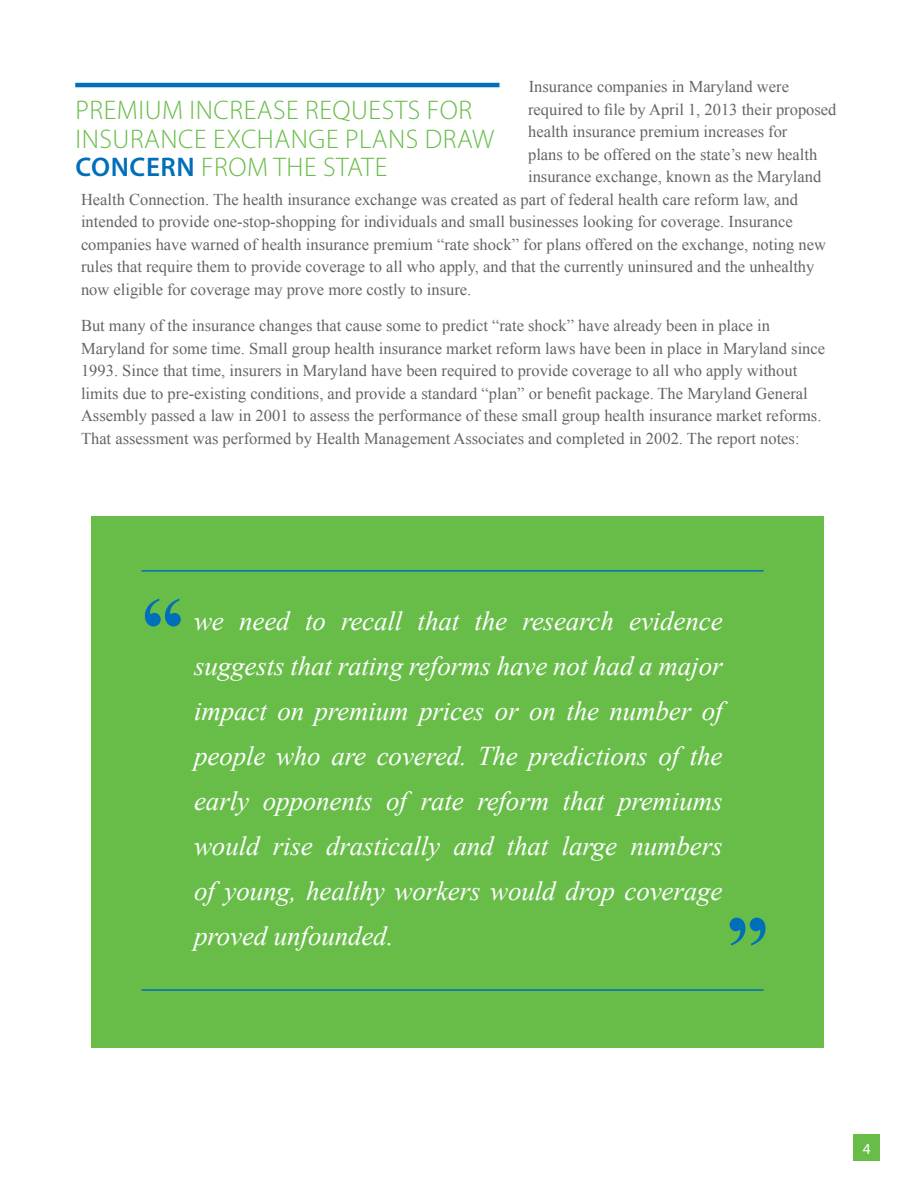
<style>
.page{position:relative;width:918px;height:1188px;background:#fff}
.page>*{position:absolute;margin:0;border:0;box-sizing:border-box;transform-origin:0 0}
.t1{font:700 85.5px "Times New Roman";color:#006fba}
.t2{font:italic 27px/45px "Times New Roman";letter-spacing:-.005em;color:#fff;text-align:justify}
.t3{font:300 27px/28.5px "Myriad Pro";letter-spacing:.02em;color:#68bd49}
.t4{font:16.5px/22.5px "Times New Roman";color:#636466}
.t5{font:15.3px "Myriad Pro";color:#fff}
.s1{font-weight:600;color:#006fba}
</style>
<div class="page">
<div style="left:92px;top:516px;width:732px;height:531px;background:#68bd49"></div>
<hr style="left:75px;top:83px;width:424px;height:4px;background:#006fba">
<div style="left:853px;top:1134px;width:27px;height:27px;background:#68bd49"></div>
<hr style="left:142px;top:570px;width:622px;height:2px;background:#006fba">
<hr style="left:142px;top:989px;width:622px;height:2px;background:#006fba">
<p class="t4" style="left:529px;top:75px;width:262px">Insurance companies in Maryland were</p>
<p class="t4" style="left:528px;top:98px;width:310px">required to file by April 1, 2013 their proposed</p>
<p class="t4" style="left:528px;top:120px;width:261px">health insurance premium increases for</p>
<p class="t4" style="left:528px;top:143px;width:291px">plans to be offered on the state’s new health</p>
<p class="t4" style="left:528px;top:165px;width:295px">insurance exchange, known as the Maryland</p>
<p class="t4" style="left:81px;top:188px;width:718px">Health Connection. The health insurance exchange was created as part of federal health care reform law, and</p>
<p class="t4" style="left:81px;top:210px;width:713px">intended to provide one-stop-shopping for individuals and small businesses looking for coverage. Insurance</p>
<p class="t4" style="left:81px;top:233px;width:747px">companies have warned of health insurance premium “rate shock” for plans offered on the exchange, noting new</p>
<p class="t4" style="left:81px;top:255px;width:735px">rules that require them to provide coverage to all who apply, and that the currently uninsured and the unhealthy</p>
<p class="t4" style="left:81px;top:278px;width:392px">now eligible for coverage may prove more costly to insure.</p>
<p class="t4" style="left:81px;top:314px;width:746px">But many of the insurance changes that cause some to predict “rate shock” have already been in place in Maryland for some time. Small group health insurance market reform laws have been in place in Maryland since 1993. Since that time, insurers in Maryland have been required to provide coverage to all who apply without limits due to pre-existing conditions, and provide a standard “plan” or benefit package. The Maryland General Assembly passed a law in 2001 to assess the performance of these small group health insurance market reforms.<br>That assessment was performed by Health Management Associates and completed in 2002. The report notes:</p>
<h2 class="t3" style="left:76px;top:96px;width:420px">PREMI UM INCREASE REQUESTS FOR<br>INSURANCE EXCHANGE PLANS DRAW<br><span class="s1">CONCERN</span> FROM TH E STATE</h2>
<h1 class="t1" style="left:142px;top:569px;width:44px">“</h1>
<p class="t2" style="left:194px;top:597px;width:530px">we need to recall that the research evidence suggests that rating reforms have not had a major impact on premium prices or on the number of people who are covered. The predictions of the early opponents of rate reform that premiums would rise drastically and that large numbers of young, healthy workers would drop coverage proved unfounded.</p>
<h1 class="t1" style="left:726px;top:888px;width:44px">”</h1>
<p class="t5" style="left:863px;top:1139px;width:9px">4</p>
</div>
